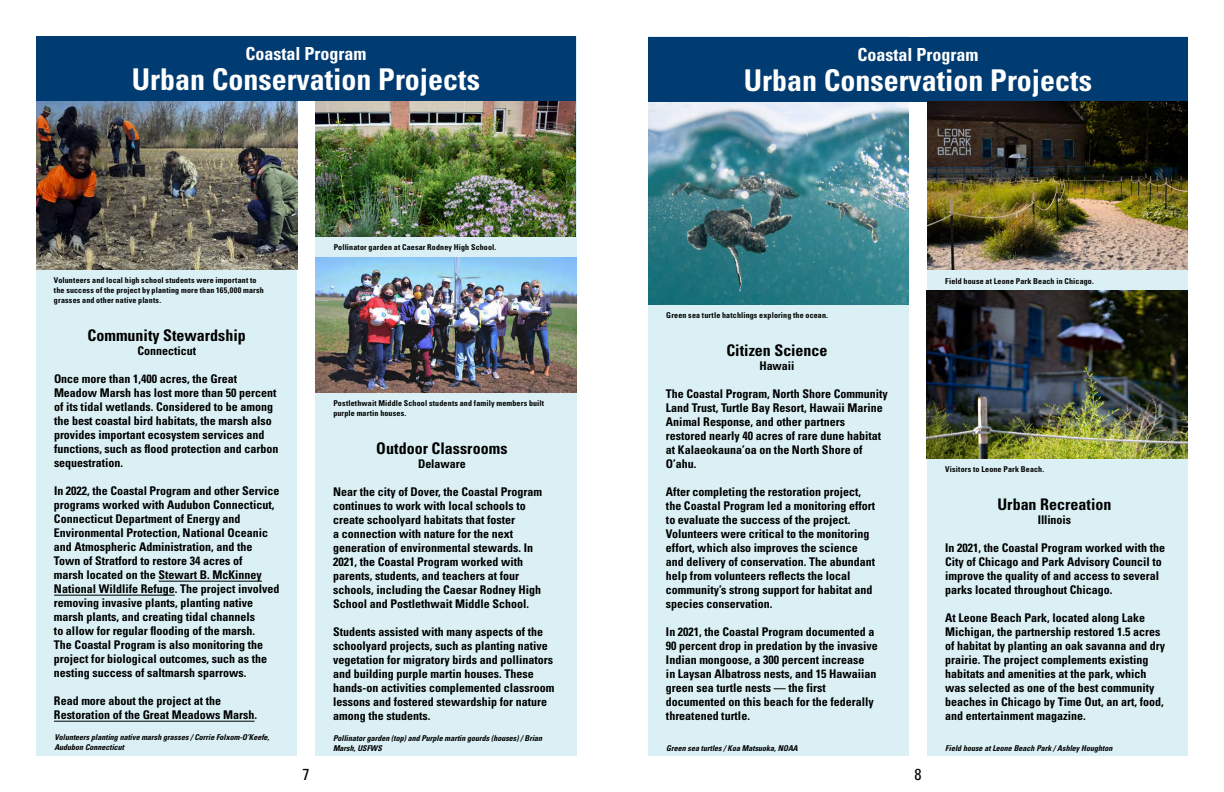
<style>
.page{position:relative;width:1224px;height:792px;background:#fff}
.page>*{position:absolute;margin:0;border:0;box-sizing:border-box;transform-origin:0 0}
.t1{font:700 condensed 30px "Univers";color:#fff}
.t2{font:700 condensed 18px "Univers";color:#fff}
.t3{font:700 condensed 16px "Univers";color:#000}
.t4{font:condensed 16px "Univers";color:#000}
.t5{font:700 condensed 12px/14px "Univers";color:#000}
.t6{font:700 condensed 8px/10px "Univers";letter-spacing:.015em;color:#000}
.t7{font:italic 700 condensed 8px/10px "Univers";color:#000}
</style>
<div class="page">
<div style="left:315px;top:36px;width:261px;height:719px;background:#daf0f4"></div>
<div style="left:36px;top:36px;width:261px;height:719px;background:#daf0f4"></div>
<img style="left:36px;top:101px;width:262px;height:168px">
<div style="left:648px;top:37px;width:261px;height:719px;background:#daf0f4"></div>
<div style="left:927px;top:36px;width:261px;height:719px;background:#daf0f4"></div>
<img style="left:648px;top:101px;width:261px;height:204px">
<div style="left:36px;top:36px;width:540px;height:65px;background:#003b72"></div>
<div style="left:648px;top:37px;width:540px;height:64px;background:#003b72"></div>
<img style="left:316px;top:257px;width:260px;height:136px">
<img style="left:315px;top:101px;width:261px;height:136px">
<img style="left:927px;top:291px;width:261px;height:168px">
<img style="left:927px;top:101px;width:261px;height:169px">
<hr style="left:159px;top:581px;width:103px;height:1px;background:#000">
<hr style="left:54px;top:595px;width:121px;height:1px;background:#000">
<hr style="left:54px;top:721px;width:201px;height:1px;background:#000">
<h2 class="t2" style="left:245px;top:43px;width:122px">Coastal Program</h2>
<h1 class="t1" style="left:132px;top:61px;width:350px">Urban Conservation Projects</h1>
<p class="t6" style="left:334px;top:242px;width:164px">Pollinator garden at Caesar Rodney High School.</p>
<h2 class="t2" style="left:857px;top:44px;width:122px">Coastal Program</h2>
<h1 class="t1" style="left:744px;top:62px;width:350px">Urban Conservation Projects</h1>
<p class="t6" style="left:54px;top:275px;width:204px">Volunteers and local high school students were important to</p>
<p class="t6" style="left:945px;top:276px;width:150px">Field house at Leone Park Beach in Chicago.</p>
<p class="t6" style="left:54px;top:285px;width:211px">the success of the project by planting more than 165,000 marsh grasses and other native plants.</p>
<p class="t3" style="left:88px;top:326px;width:160px">Community Stewardship</p>
<p class="t5" style="left:137px;top:344px;width:60px">Connecticut</p>
<p class="t5" style="left:54px;top:372px;width:226px">Once more than 1,400 acres, the Great Meadow Marsh has lost more than 50 percent of its tidal wetlands. Considered to be among the best coastal bird habitats, the marsh also provides important ecosystem services and functions, such as flood protection and carbon sequestration.</p>
<p class="t5" style="left:54px;top:484px;width:227px">In 2022, the Coastal Program and other Service programs worked with Audubon Connecticut, Connecticut Department of Energy and Environmental Protection, National Oceanic and Atmospheric Administration, and the Town of Stratford to restore 34 acres of<br>marsh located on the Stewart B. McKinney National Wildlife Refuge. The project involved removing invasive plants, planting native marsh plants, and creating tidal channels<br>to allow for regular flooding of the marsh.<br>The Coastal Program is also monitoring the project for biological outcomes, such as the nesting success of saltmarsh sparrows.</p>
<p class="t5" style="left:54px;top:694px;width:205px">Read more about the project at the<br>Restoration of the Great Meadows Marsh.</p>
<p class="t7" style="left:54px;top:733px;width:217px">Volunteers planting native marsh grasses / Corrie Folxom-O’Keefe,<br>Audubon Connecticut</p>
<p class="t6" style="left:666px;top:310px;width:163px">Green sea turtle hatchlings exploring the ocean.</p>
<p class="t3" style="left:726px;top:340px;width:103px">Citizen Science</p>
<p class="t5" style="left:759px;top:359px;width:37px">Hawaii</p>
<p class="t5" style="left:666px;top:387px;width:223px">The Coastal Program, North Shore Community Land Trust, Turtle Bay Resort, Hawaii Marine Animal Response, and other partners restored nearly 40 acres of rare dune habitat at Kalaeokauna’oa on the North Shore of O’ahu.</p>
<p class="t5" style="left:666px;top:485px;width:211px">After completing the restoration project, the Coastal Program led a monitoring effort to evaluate the success of the project.<br>Volunteers were critical to the monitoring effort, which also improves the science and delivery of conservation. The abundant help from volunteers reflects the local community’s strong support for habitat and species conservation.</p>
<p class="t5" style="left:666px;top:625px;width:213px">In 2021, the Coastal Program documented a 90 percent drop in predation by the invasive Indian mongoose, a 300 percent increase<br>in Laysan Albatross nests, and 15 Hawaiian green sea turtle nests — the first documented on this beach for the federally threatened turtle.</p>
<p class="t7" style="left:666px;top:743px;width:133px">Green sea turtles / Koa Matsuoka, NOAA</p>
<p class="t6" style="left:333px;top:398px;width:212px">Postlethwait Middle School students and family members built purple martin houses.</p>
<p class="t3" style="left:376px;top:438px;width:133px">Outdoor Classrooms</p>
<p class="t5" style="left:418px;top:457px;width:49px">Delaware</p>
<p class="t5" style="left:333px;top:485px;width:211px">Near the city of Dover, the Coastal Program continues to work with local schools to create schoolyard habitats that foster<br>a connection with nature for the next generation of environmental stewards. In 2021, the Coastal Program worked with parents, students, and teachers at four schools, including the Caesar Rodney High School and Postlethwait Middle School.</p>
<p class="t5" style="left:333px;top:625px;width:223px">Students assisted with many aspects of the schoolyard projects, such as planting native vegetation for migratory birds and pollinators and building purple martin houses. These hands-on activities complemented classroom lessons and fostered stewardship for nature among the students.</p>
<p class="t7" style="left:333px;top:733px;width:211px">Pollinator garden (top) and Purple martin gourds (houses) / Brian<br>Marsh, USFWS</p>
<p class="t6" style="left:945px;top:464px;width:101px">Visitors to Leone Park Beach.</p>
<p class="t3" style="left:997px;top:494px;width:115px">Urban Recreation</p>
<p class="t5" style="left:1038px;top:513px;width:35px">Illinois</p>
<p class="t5" style="left:945px;top:541px;width:221px">In 2021, the Coastal Program worked with the City of Chicago and Park Advisory Council to improve the quality of and access to several parks located throughout Chicago.</p>
<p class="t5" style="left:945px;top:611px;width:221px">At Leone Beach Park, located along Lake Michigan, the partnership restored 1.5 acres of habitat by planting an oak savanna and dry prairie. The project complements existing habitats and amenities at the park, which was selected as one of the best community beaches in Chicago by Time Out, an art, food, and entertainment magazine.</p>
<p class="t7" style="left:945px;top:743px;width:169px">Field house at Leone Beach Park / Ashley Houghton</p>
<h3 class="t4" style="left:302px;top:765px;width:9px">7</h3>
<h3 class="t4" style="left:914px;top:765px;width:9px">8</h3>
</div>
